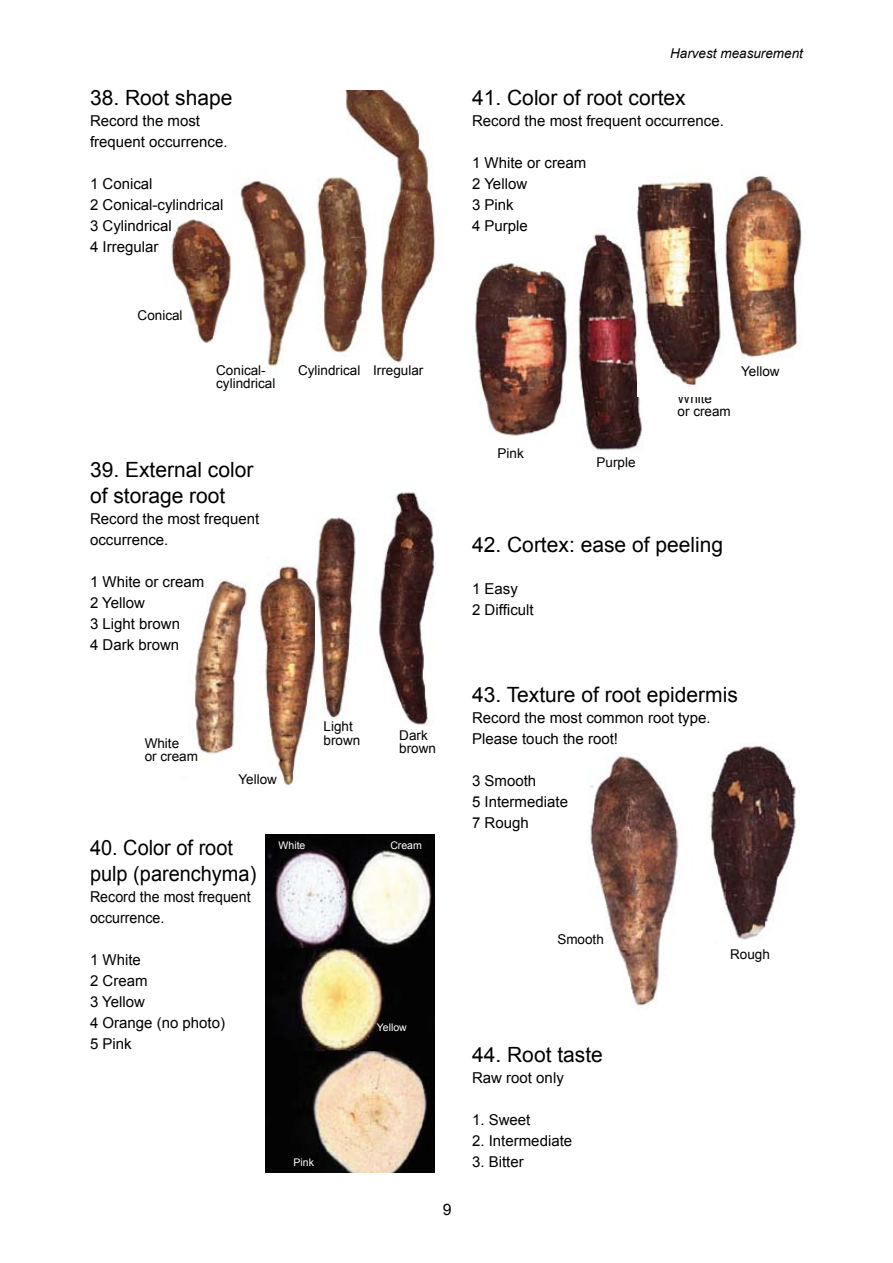
<style>
.page{position:relative;width:893px;height:1263px;background:#fff}
.page>*{position:absolute;margin:0;border:0;box-sizing:border-box;transform-origin:0 0}
.t1{font:21px/25.2px "Arial";color:#000}
.t2{font:21px/25.2px "Arial";color:#000;scale:.95 1}
.t3{font:15.75px "Arial";color:#000}
.t4{font:15px/21px "Arial";color:#000}
.t5{font:15px/21px "Arial";color:#000;scale:.95 1}
.t6{font:13.5px/13.5px "Arial";color:#000}
.t7{font:italic 13.5px "Arial";color:#000}
.t8{font:10.5px "Arial";color:#fff}
</style>
<div class="page">
<img style="left:588px;top:756px;width:91px;height:250px">
<img style="left:475px;top:230px;width:167px;height:222px">
<img style="left:266px;top:947px;width:169px;height:226px">
<img style="left:266px;top:834px;width:84px;height:113px">
<img style="left:350px;top:834px;width:85px;height:113px">
<img style="left:193px;top:566px;width:122px;height:221px">
<img style="left:171px;top:180px;width:135px;height:189px">
<img style="left:345px;top:90px;width:91px;height:274px">
<img style="left:317px;top:161px;width:59px;height:196px">
<img style="left:315px;top:491px;width:120px;height:234px">
<img style="left:709px;top:742px;width:91px;height:198px">
<img style="left:637px;top:176px;width:165px;height:220px">
<h1 class="t1" style="left:90px;top:86px;width:144px">38. Root shape</h1>
<p class="t4" style="left:90px;top:111px;width:139px">Record the most frequent occurrence.</p>
<p class="t4" style="left:90px;top:174px;width:135px">1 Conical<br>2 Conical-cylindrical<br>3 Cylindrical<br>4 Irregular</p>
<p class="t7" style="left:670px;top:45px;width:134px">Harvest measurement</p>
<h1 class="t1" style="left:472px;top:86px;width:215px">41. Color of root cortex</h1>
<p class="t4" style="left:472px;top:111px;width:253px">Record the most frequent occurrence.</p>
<p class="t4" style="left:472px;top:153px;width:116px">1 White or cream<br>2 Yellow<br>3 Pink<br>4 Purple</p>
<p class="t6" style="left:138px;top:308px;width:47px">Conical</p>
<p class="t6" style="left:216px;top:363px;width:61px">Conical&shy;cylindrical</p>
<p class="t6" style="left:298px;top:363px;width:127px">Cylindrical Irregular</p>
<h1 class="t1" style="left:90px;top:458px;width:165px">39. External color of storage root</h1>
<p class="t4" style="left:90px;top:508px;width:171px">Record the most frequent occurrence.</p>
<p class="t4" style="left:90px;top:571px;width:116px">1 White or cream<br>2 Yellow<br>3 Light brown<br>4 Dark brown</p>
<p class="t6" style="left:145px;top:736px;width:55px">White<br>or cream</p>
<p class="t6" style="left:238px;top:772px;width:40px">Yellow</p>
<p class="t6" style="left:324px;top:720px;width:38px">Light brown</p>
<p class="t6" style="left:399px;top:728px;width:38px">Dark brown</p>
<h1 class="t2" style="left:90px;top:836px;width:177px">40. Color of root pulp (parenchyma)</h1>
<p class="t5" style="left:90px;top:886px;width:171px">Record the most frequent occurrence.</p>
<p class="t4" style="left:90px;top:949px;width:137px">1 White<br>2 Cream<br>3 Yellow<br>4 Orange (no photo)<br>5 Pink</p>
<p class="t8" style="left:279px;top:839px;width:28px">White</p>
<p class="t8" style="left:390px;top:838px;width:33px">Cream</p>
<p class="t8" style="left:377px;top:1020px;width:31px">Yellow</p>
<p class="t8" style="left:294px;top:1155px;width:22px">Pink</p>
<p class="t3" style="left:443px;top:1199px;width:10px">9</p>
<p class="t6" style="left:498px;top:447px;width:28px">Pink</p>
<p class="t6" style="left:597px;top:456px;width:41px">Purple</p>
<p class="t6" style="left:678px;top:391px;width:55px">White<br>or cream</p>
<p class="t6" style="left:741px;top:364px;width:40px">Yellow</p>
<h1 class="t1" style="left:472px;top:533px;width:252px">42. Cortex: ease of peeling</h1>
<p class="t4" style="left:472px;top:579px;width:63px">1 Easy<br>2 Difficult</p>
<h1 class="t1" style="left:472px;top:682px;width:267px">43. Texture of root epidermis</h1>
<p class="t4" style="left:472px;top:707px;width:240px">Record the most common root type.<br>Please touch the root!</p>
<p class="t4" style="left:472px;top:770px;width:97px">3 Smooth<br>5 Intermediate<br>7 Rough</p>
<p class="t6" style="left:557px;top:933px;width:48px">Smooth</p>
<h1 class="t1" style="left:472px;top:1042px;width:132px">44. Root taste</h1>
<p class="t4" style="left:472px;top:1068px;width:93px">Raw root only</p>
<p class="t4" style="left:472px;top:1110px;width:60px">1. Sweet</p>
<p class="t4" style="left:472px;top:1131px;width:102px">2. Intermediate</p>
<p class="t4" style="left:472px;top:1152px;width:53px">3. Bitter</p>
<p class="t6" style="left:730px;top:948px;width:41px">Rough</p>
</div>
